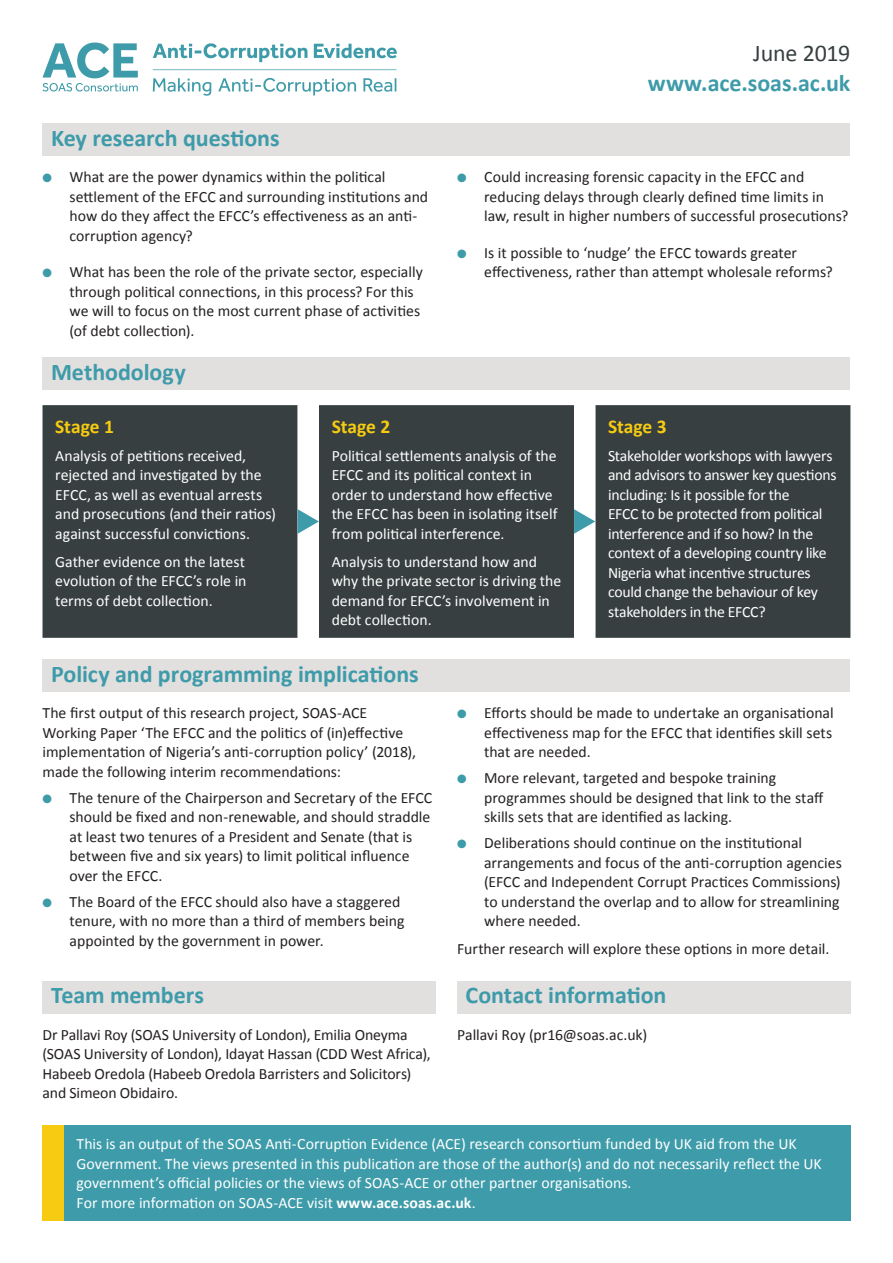
<style>
.page{position:relative;width:893px;height:1263px;background:#fff}
.page>*{position:absolute;margin:0;border:0;box-sizing:border-box;transform-origin:0 0}
.t1{font:700 24px "Calibri";color:#3e9ba9}
.t2{font:24px "Calibri";letter-spacing:-.01em;color:#383f41}
.t3{font:700 19.5px "Calibri";letter-spacing:-.005em;color:#f6cb11}
.t4{font:15.75px/19.5px "Calibri";color:#231f20}
.t5{font:15.75px/19.5px "Calibri";color:#fff}
.t6{font:15.75px/19.5px "Calibri";letter-spacing:-.02em;color:#fff}
.s1{color:#3e9ba9}
.s2{font-weight:700}
</style>
<div class="page">
<svg style="left:43px;top:43px;width:354px;height:53px"></svg>
<div style="left:43px;top:123px;width:807px;height:33px;background:#e2dfdf"></div>
<div style="left:43px;top:357px;width:807px;height:33px;background:#e2dfdf"></div>
<div style="left:43px;top:405px;width:807px;height:233px;background:#383f41"></div>
<svg style="left:298px;top:405px;width:297px;height:233px;background:#515759"></svg>
<svg style="left:298px;top:509px;width:21px;height:25px"></svg>
<svg style="left:574px;top:509px;width:21px;height:25px"></svg>
<div style="left:43px;top:659px;width:807px;height:33px;background:#e2dfdf"></div>
<div style="left:43px;top:1124px;width:21px;height:96px;background:#f6cb11"></div>
<div style="left:64px;top:1124px;width:786px;height:96px;background:#3e9ba9"></div>
<div style="left:43px;top:981px;width:393px;height:32px;background:#e2dfdf"></div>
<div style="left:457px;top:981px;width:393px;height:32px;background:#e2dfdf"></div>
<h1 class="t2" style="left:753px;top:37px;width:99px">June 2019</h1>
<h1 class="t1" style="left:51px;top:122px;width:230px">Key research questions</h1>
<p class="t4" style="left:70px;top:167px;width:360px;text-indent:-27px"><span class="s1">●</span> What are the power dynamics within the political settlement of the EFCC and surrounding institutions and how do they affect the EFCC’s effectiveness as an anti&shy;corruption agency?</p>
<p class="t4" style="left:70px;top:262px;width:355px;text-indent:-27px"><span class="s1">●</span> What has been the role of the private sector, especially through political connections, in this process? For this we will to focus on the most current phase of activities (of debt collection).</p>
<h1 class="t1" style="left:648px;top:68px;width:204px">www.ace.soas.ac.uk</h1>
<p class="t4" style="left:484px;top:167px;width:366px;text-indent:-27px"><span class="s1">●</span> Could increasing forensic capacity in the EFCC and reducing delays through clearly defined time limits in law, result in higher numbers of successful prosecutions?</p>
<p class="t4" style="left:484px;top:243px;width:350px;text-indent:-27px"><span class="s1">●</span> Is it possible to ‘nudge’ the EFCC towards greater effectiveness, rather than attempt wholesale reforms?</p>
<h1 class="t1" style="left:51px;top:356px;width:136px">Methodology</h1>
<p class="t3" style="left:55px;top:414px;width:60px">Stage 1</p>
<p class="t5" style="left:55px;top:446px;width:222px">Analysis of petitions received, rejected and investigated by the EFCC, as well as eventual arrests and prosecutions (and their ratios) against successful convictions.</p>
<p class="t5" style="left:55px;top:552px;width:193px;text-align:justify">Gather evidence on the latest evolution of the EFCC’s role in terms of debt collection.</p>
<p class="t3" style="left:332px;top:414px;width:60px">Stage 2</p>
<p class="t5" style="left:332px;top:446px;width:227px">Political settlements analysis of the EFCC and its political context in order to understand how effective the EFCC has been in isolating itself from political interference.</p>
<p class="t5" style="left:332px;top:552px;width:231px">Analysis to understand how and why the private sector is driving the demand for EFCC’s involvement in debt collection.</p>
<p class="t3" style="left:608px;top:414px;width:60px">Stage 3</p>
<p class="t6" style="left:608px;top:446px;width:230px">Stakeholder workshops with lawyers and advisors to answer key questions including: Is it possible for the<br>EFCC to be protected from political interference and if so how? In the context of a developing country like Nigeria what incentive structures could change the behaviour of key stakeholders in the EFCC?</p>
<h1 class="t1" style="left:51px;top:658px;width:369px">Policy and programming implications</h1>
<p class="t4" style="left:43px;top:703px;width:375px">The first output of this research project, SOAS-ACE Working Paper ‘The EFCC and the politics of (in)effective implementation of Nigeria’s anti-corruption policy’ (2018), made the following interim recommendations:</p>
<p class="t4" style="left:70px;top:788px;width:364px;text-indent:-27px"><span class="s1">●</span> The tenure of the Chairperson and Secretary of the EFCC should be fixed and non-renewable, and should straddle at least two tenures of a President and Senate (that is between five and six years) to limit political influence over the EFCC.</p>
<p class="t4" style="left:70px;top:892px;width:337px;text-indent:-27px"><span class="s1">●</span> The Board of the EFCC should also have a staggered tenure, with no more than a third of members being appointed by the government in power.</p>
<h1 class="t1" style="left:51px;top:980px;width:154px">Team members</h1>
<p class="t4" style="left:43px;top:1025px;width:390px">Dr Pallavi Roy (SOAS University of London), Emilia Oneyma (SOAS University of London), Idayat Hassan (CDD West Africa), Habeeb Oredola (Habeeb Oredola Barristers and Solicitors) and Simeon Obidairo.</p>
<p class="t4" style="left:484px;top:703px;width:351px;text-align:justify;text-indent:-27px"><span class="s1">●</span> Efforts should be made to undertake an organisational effectiveness map for the EFCC that identifies skill sets that are needed.</p>
<p class="t4" style="left:484px;top:768px;width:341px;text-indent:-27px"><span class="s1">●</span> More relevant, targeted and bespoke training programmes should be designed that link to the staff skills sets that are identified as lacking.</p>
<p class="t4" style="left:484px;top:833px;width:359px;text-indent:-27px"><span class="s1">●</span> Deliberations should continue on the institutional arrangements and focus of the anti-corruption agencies (EFCC and Independent Corrupt Practices Commissions) to understand the overlap and to allow for streamlining where needed.</p>
<p class="t4" style="left:457px;top:939px;width:374px">Further research will explore these options in more detail.</p>
<h1 class="t1" style="left:466px;top:980px;width:202px">Contact information</h1>
<p class="t4" style="left:457px;top:1025px;width:192px">Pallavi Roy (pr16@soas.ac.uk)</p>
<p class="t5" style="left:77px;top:1134px;width:747px">This is an output of the SOAS Anti-Corruption Evidence (ACE) research consortium funded by UK aid from the UK Government. The views presented in this publication are those of the author(s) and do not necessarily reflect the UK government’s official policies or the views of SOAS-ACE or other partner organisations.<br>For more information on SOAS-ACE visit <span class="s2">www.ace.soas.ac.uk</span>.</p>
</div>
